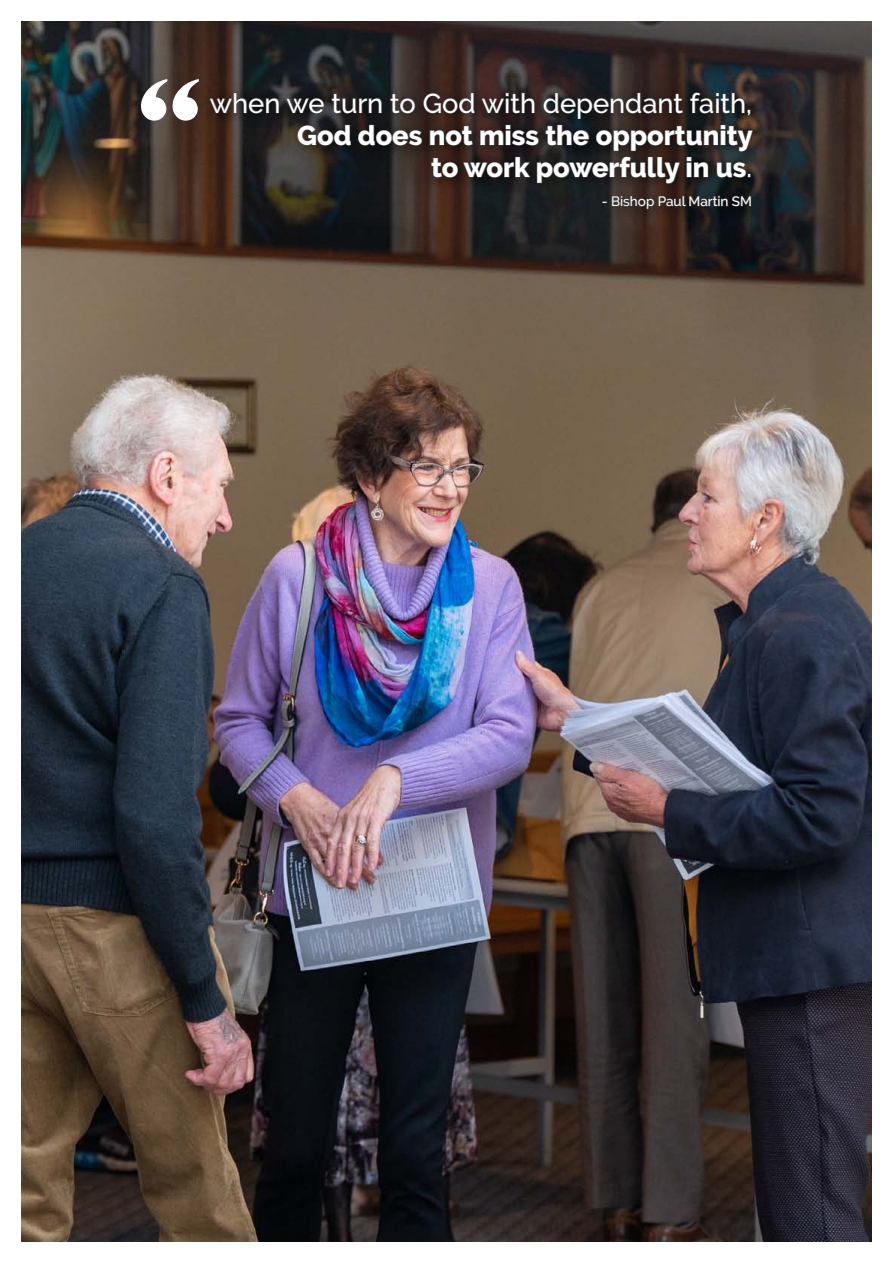
<style>
.page{position:relative;width:893px;height:1263px;background:#fff}
.page>*{position:absolute;margin:0;border:0;box-sizing:border-box;transform-origin:0 0}
.t1{font:800 27.15px/32.2px "Raleway";color:#fff;text-align:right}
.t2{font:500 27.15px "Raleway";color:#fff}
.t3{font:500 13.5px "Raleway";color:#fff}
.s1{font-weight:500}
</style>
<div class="page">
<img style="left:21px;top:21px;width:851px;height:1221px">
<div style="left:200px;top:82px;width:568px;height:142px;background:#000;opacity:.75"></div>
<svg style="left:210px;top:93px;width:69px;height:20px"></svg>
<svg style="left:286px;top:98px;width:38px;height:15px"></svg>
<svg style="left:332px;top:93px;width:50px;height:20px"></svg>
<svg style="left:391px;top:93px;width:24px;height:20px"></svg>
<svg style="left:424px;top:93px;width:51px;height:20px"></svg>
<svg style="left:482px;top:93px;width:53px;height:20px"></svg>
<svg style="left:544px;top:93px;width:139px;height:26px;background:#2d2727"></svg>
<svg style="left:690px;top:92px;width:61px;height:23px"></svg>
<svg style="left:298px;top:125px;width:53px;height:25px"></svg>
<svg style="left:358px;top:125px;width:64px;height:25px;background:#272323"></svg>
<svg style="left:430px;top:125px;width:323px;height:59px;background:#2a2423"></svg>
<svg style="left:603px;top:196px;width:148px;height:13px;background:#302c2b"></svg>
<svg style="left:141px;top:79px;width:58px;height:42px"></svg>
<p class="t2" style="left:210px;top:88px;width:544px">when we turn to God with dependant faith,</p>
<p class="t1" style="left:297px;top:119px;width:457px">God does not miss the opportunity to work powerfully in us<span class="s1">.</span></p>
<p class="t3" style="left:602px;top:193px;width:151px">- Bishop Paul Martin SM</p>
</div>
